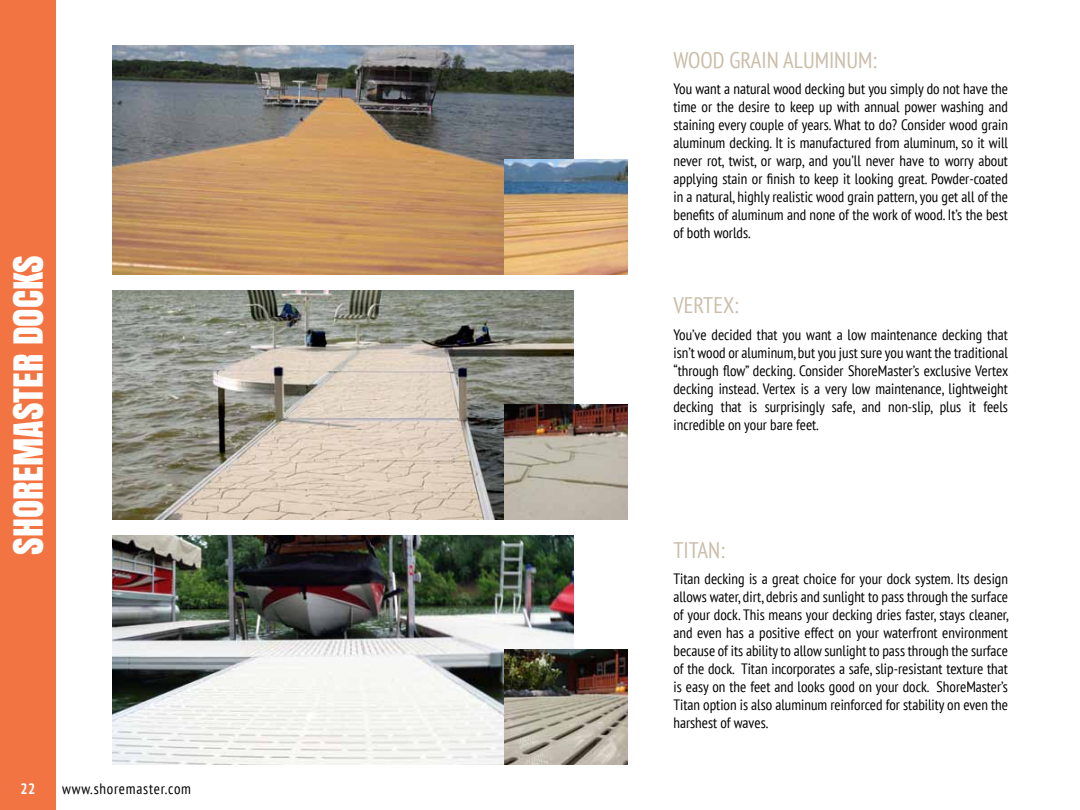
<style>
.page{position:relative;width:1080px;height:810px;background:#fff}
.page>*{position:absolute;margin:0;border:0;box-sizing:border-box;transform-origin:0 0}
.t1{font:37.5px "Anton";color:#fff}
.t2{font:condensed 22.5px "PT Sans";color:#cbbda9}
.t3{font:condensed 20px "PT Sans";letter-spacing:.1em;color:#fff}
.t4{font:condensed 15px/18px "PT Sans";color:#000;text-align:justify}
.t5{font:condensed 15px "PT Sans";letter-spacing:.05em;color:#000}
.t6{font:700 condensed 15px "PT Sans";color:#fff}
</style>
<div class="page">
<img style="left:112px;top:290px;width:462px;height:230px">
<img style="left:505px;top:404px;width:123px;height:116px">
<img style="left:112px;top:535px;width:462px;height:230px">
<img style="left:505px;top:650px;width:123px;height:115px">
<img style="left:112px;top:45px;width:462px;height:230px">
<img style="left:505px;top:159px;width:123px;height:116px">
<div style="left:0;top:0;width:56px;height:810px;background:#f37443"></div>
<h3 class="t3" style="left:13px;top:551px;width:432px;rotate:-90deg">CHOOSE THE DECKING THAT IS RIGHT FOR YOU....</h3>
<h1 class="t1" style="left:-1px;top:555px;width:301px;rotate:-90deg">SHOREMASTER DOCKS</h1>
<p class="t6" style="left:20px;top:779px;width:17px">242</p>
<p class="t5" style="left:62px;top:779px;width:130px">www.shoremaster.com</p>
<h2 class="t2" style="left:673px;top:46px;width:205px">WOOD GRAIN ALUMINUM:</h2>
<p class="t4" style="left:673px;top:79px;width:336px">You want a natural wood decking but you simply do not have the time or the desire to keep up with annual power washing and staining every couple of years. What to do? Consider wood grain aluminum decking. It is manufactured from aluminum, so it will never rot, twist, or warp, and you’ll never have to worry about applying stain or finish to keep it looking great. Powder-coated in a natural, highly realistic wood grain pattern, you get all of the benefits of aluminum and none of the work of wood. It’s the best of both worlds.</p>
<h2 class="t2" style="left:673px;top:291px;width:67px">VERTEX:</h2>
<p class="t4" style="left:673px;top:326px;width:336px">You’ve decided that you want a low maintenance decking that isn’t wood or aluminum, but you just sure you want the traditional “through flow” decking. Consider ShoreMaster’s exclusive Vertex decking instead. Vertex is a very low maintenance, lightweight decking that is surprisingly safe, and non-slip, plus it feels incredible on your bare feet.</p>
<h2 class="t2" style="left:673px;top:536px;width:53px">TITAN:</h2>
<p class="t4" style="left:673px;top:570px;width:337px">Titan decking is a great choice for your dock system. Its design allows water, dirt, debris and sunlight to pass through the surface of your dock. This means your decking dries faster, stays cleaner, and even has a positive effect on your waterfront environment because of its ability to allow sunlight to pass through the surface of the dock. Titan incorporates a safe, slip-resistant texture that is easy on the feet and looks good on your dock. ShoreMaster’s Titan option is also aluminum reinforced for stability on even the harshest of waves.</p>
</div>
